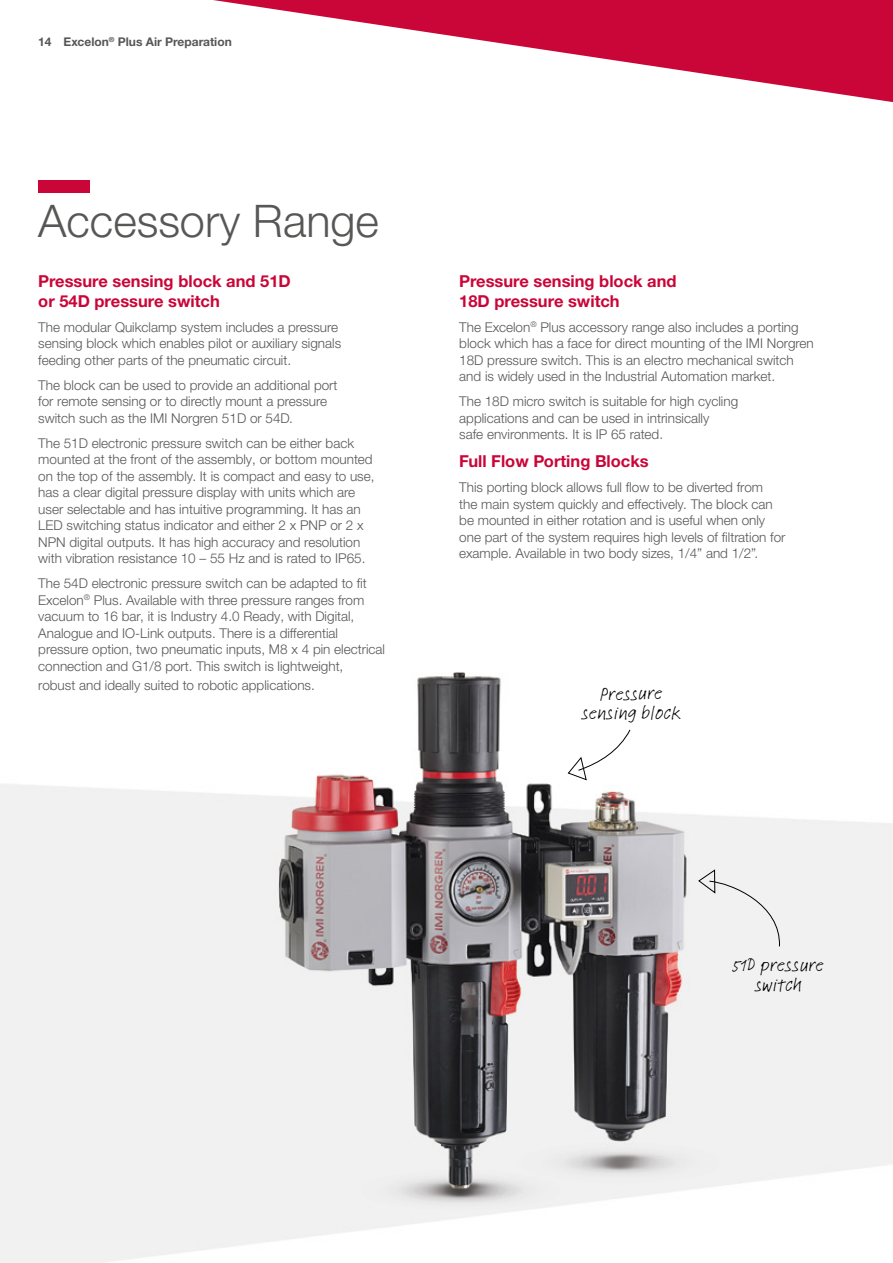
<style>
.page{position:relative;width:893px;height:1263px;background:#fff}
.page>*{position:absolute;margin:0;border:0;box-sizing:border-box;transform-origin:0 0}
.t1{font:300 45px "Helvetica Neue LTW1 G";color:#575756}
.t2{font:19.5px/19.5px "Feltpen LTCE";color:#000;text-align:center}
.t3{font:700 16.5px/19.5px "Helvetica Neue LTW1 G";color:#ca0538}
.t4{font:300 13.5px/16.5px "Helvetica Neue LTW1 G";color:#575756}
.t5{font:700 12px "Helvetica Neue LTW1 G";color:#575756}
</style>
<div class="page">
<img style="left:0;top:102px;width:893px;height:1161px">
<svg style="left:213px;top:0;width:680px;height:102px"></svg>
<div style="left:38px;top:180px;width:51px;height:12px;background:#ca0538"></div>
<svg style="left:567px;top:729px;width:64px;height:52px"></svg>
<div style="left:697px;top:868px;width:84px;height:79px;background:#f1f1f1"></div>
<p class="t5" style="left:38px;top:34px;width:195px">14 Excelon<sup>®</sup> Plus Air Preparation</p>
<h1 class="t1" style="left:38px;top:194px;width:342px">Accessory Range</h1>
<p class="t3" style="left:38px;top:272px;width:254px">Pressure sensing block and 51D or 54D pressure switch</p>
<p class="t4" style="left:38px;top:319px;width:304px">The modular Quikclamp system includes a pressure sensing block which enables pilot or auxiliary signals feeding other parts of the pneumatic circuit.</p>
<p class="t4" style="left:38px;top:377px;width:301px">The block can be used to provide an additional port for remote sensing or to directly mount a pressure switch such as the IMI Norgren 51D or 54D.</p>
<p class="t4" style="left:38px;top:435px;width:338px">The 51D electronic pressure switch can be either back mounted at the front of the assembly, or bottom mounted on the top of the assembly. It is compact and easy to use, has a clear digital pressure display with units which are user selectable and has intuitive programming. It has an LED switching status indicator and either 2 x PNP or 2 x NPN digital outputs. It has high accuracy and resolution with vibration resistance 10 – 55 Hz and is rated to IP65.</p>
<p class="t4" style="left:38px;top:575px;width:348px">The 54D electronic pressure switch can be adapted to fit Excelon<sup>®</sup> Plus. Available with three pressure ranges from vacuum to 16 bar, it is Industry 4.0 Ready, with Digital, Analogue and IO-Link outputs. There is a differential pressure option, two pneumatic inputs, M8 x 4 pin electrical connection and G1/8 port. This switch is lightweight,</p>
<p class="t4" style="left:38px;top:677px;width:278px">robust and ideally suited to robotic applications.</p>
<p class="t3" style="left:459px;top:272px;width:219px">Pressure sensing block and<br>18D pressure switch</p>
<p class="t4" style="left:459px;top:319px;width:356px">The Excelon<sup>®</sup> Plus accessory range also includes a porting block which has a face for direct mounting of the IMI Norgren 18D pressure switch. This is an electro mechanical switch and is widely used in the Industrial Automation market.</p>
<p class="t4" style="left:459px;top:393px;width:280px">The 18D micro switch is suitable for high cycling applications and can be used in intrinsically<br>safe environments. It is IP 65 rated.</p>
<p class="t3" style="left:459px;top:452px;width:191px">Full Flow Porting Blocks</p>
<p class="t4" style="left:459px;top:479px;width:328px">This porting block allows full flow to be diverted from<br>the main system quickly and effectively. The block can be mounted in either rotation and is useful when only one part of the system requires high levels of filtration for example. Available in two body sizes, 1/4” and 1/2”.</p>
<h2 class="t2" style="left:582px;top:683px;width:101px">Pressure sensing block</h2>
<h2 class="t2" style="left:732px;top:955px;width:93px">51D pressure switch</h2>
</div>
